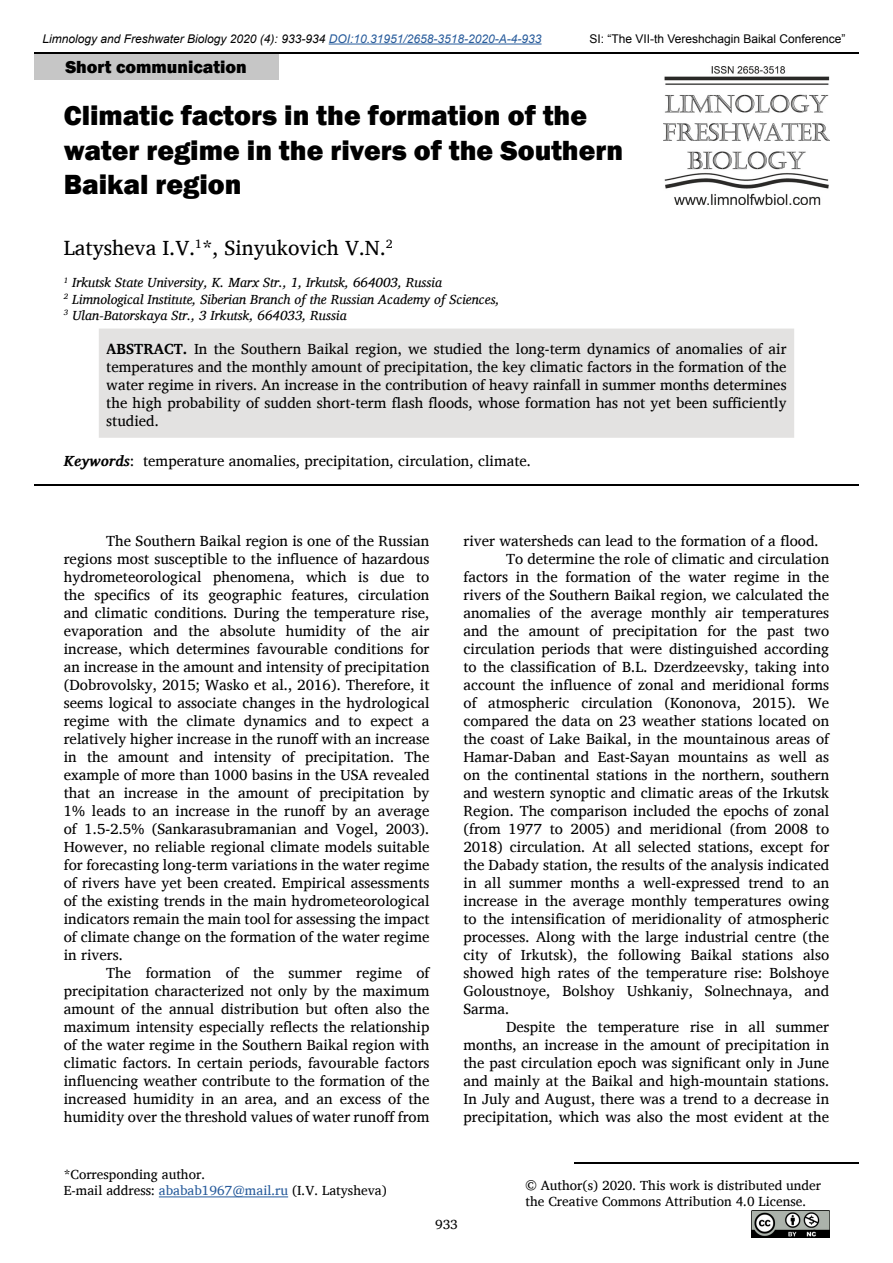
<style>
.page{position:relative;width:893px;height:1263px;background:#fff}
.page>*{position:absolute;margin:0;border:0;box-sizing:border-box;transform-origin:0 0}
.header_article{font:800 28.5px/34.2px "Franklin Gothic";color:#000}
.Autors{font:21px "Charis SIL";color:#000}
.t1{font:800 18px "Franklin Gothic";color:#000}
.body_regular{font:15px/18px "Charis SIL";color:#000;text-align:justify}
.Instituts{font:italic 13.5px "Charis SIL";color:#000}
.small_regular{font:13.5px "Charis SIL";color:#000}
.t2{font:italic 12px "Arial";color:#000}
.t3{font:12px "Arial";color:#000}
.s1{color:#275b9b}
.s2{font-weight:700}
.s3{font-weight:700;font-style:italic}
</style>
<div class="page">
<hr style="left:34px;top:52px;width:825px;height:2px;background:#000">
<hr style="left:329px;top:44px;width:213px;height:1px;background:#275b9b">
<img style="left:663px;top:67px;width:166px;height:138px">
<div style="left:34px;top:54px;width:244px;height:26px;background:#c6c6c6"></div>
<img style="left:751px;top:1210px;width:78px;height:27px">
<hr style="left:574px;top:1162px;width:285px;height:1px;background:#000">
<hr style="left:159px;top:1196px;width:129px;height:1px;background:#275b9b">
<div style="left:99px;top:328px;width:695px;height:110px;background:#e3e2e1"></div>
<hr style="left:34px;top:484px;width:825px;height:2px;background:#000">
<p class="t2" style="left:43px;top:31px;width:500px">Limnology and Freshwater Biology 2020 (4): 933-934 <span class="s1">DOI:10.31951/2658-3518-2020-A-4-933</span></p>
<p class="t3" style="left:589px;top:31px;width:258px">SI: “The VII-th Vereshchagin Baikal Conference”</p>
<p class="t1" style="left:65px;top:55px;width:183px">Short communication</p>
<p class="header_article" style="left:64px;top:99px;width:561px">Climatic factors in the formation of the water regime in the rivers of the Southern<br>Baikal region</p>
<p class="Autors" style="left:64px;top:236px;width:331px">Latysheva I.V.<sup>1</sup>*, Sinyukovich V.N.<sup>2</sup></p>
<p class="Instituts" style="left:64px;top:275px;width:380px"><sup>1</sup> Irkutsk State University, K. Marx Str., 1, Irkutsk, 664003, Russia</p>
<p class="Instituts" style="left:64px;top:291px;width:437px"><sup>2</sup> Limnological Institute, Siberian Branch of the Russian Academy of Sciences,</p>
<p class="Instituts" style="left:64px;top:307px;width:284px"><sup>3</sup> Ulan-Batorskaya Str., 3 Irkutsk, 664033, Russia</p>
<p class="body_regular" style="left:106px;top:340px;width:682px"><span class="s2">ABSTRACT.</span> In the Southern Baikal region, we studied the long-term dynamics of anomalies of air temperatures and the monthly amount of precipitation, the key climatic factors in the formation of the water regime in rivers. An increase in the contribution of heavy rainfall in summer months determines the high probability of sudden short-term flash floods, whose formation has not yet been sufficiently studied.</p>
<p class="body_regular" style="left:64px;top:452px;width:469px"><span class="s3">Keywords</span>: temperature anomalies, precipitation, circulation, climate.</p>
<p class="body_regular" style="left:64px;top:532px;width:367px;text-indent:43px">The Southern Baikal region is one of the Russian regions most susceptible to the influence of hazardous hydrometeorological phenomena, which is due to the specifics of its geographic features, circulation and climatic conditions. During the temperature rise, evaporation and the absolute humidity of the air increase, which determines favourable conditions for an increase in the amount and intensity of precipitation (Dobrovolsky, 2015; Wasko et al., 2016). Therefore, it seems logical to associate changes in the hydrological regime with the climate dynamics and to expect a relatively higher increase in the runoff with an increase in the amount and intensity of precipitation. The example of more than 1000 basins in the USA revealed that an increase in the amount of precipitation by 1% leads to an increase in the runoff by an average of 1.5-2.5% (Sankarasubramanian and Vogel, 2003).<br>However, no reliable regional climate models suitable for forecasting long-term variations in the water regime of rivers have yet been created. Empirical assessments of the existing trends in the main hydrometeorological indicators remain the main tool for assessing the impact of climate change on the formation of the water regime in rivers.</p>
<p class="body_regular" style="left:64px;top:964px;width:367px;text-indent:43px">The formation of the summer regime of precipitation characterized not only by the maximum amount of the annual distribution but often also the maximum intensity especially reflects the relationship of the water regime in the Southern Baikal region with climatic factors. In certain periods, favourable factors influencing weather contribute to the formation of the increased humidity in an area, and an excess of the humidity over the threshold values of water runoff from</p>
<p class="small_regular" style="left:64px;top:1166px;width:143px">*Corresponding author.</p>
<p class="small_regular" style="left:64px;top:1182px;width:324px">E-mail address: <span class="s1">ababab1967@mail.ru</span> (I.V. Latysheva)</p>
<p class="body_regular" style="left:463px;top:532px;width:357px">river watersheds can lead to the formation of a flood.</p>
<p class="body_regular" style="left:463px;top:550px;width:367px;text-indent:43px">To determine the role of climatic and circulation factors in the formation of the water regime in the rivers of the Southern Baikal region, we calculated the anomalies of the average monthly air temperatures and the amount of precipitation for the past two circulation periods that were distinguished according to the classification of B.L. Dzerdzeevsky, taking into account the influence of zonal and meridional forms of atmospheric circulation (Kononova, 2015). We compared the data on 23 weather stations located on the coast of Lake Baikal, in the mountainous areas of Hamar-Daban and East-Sayan mountains as well as on the continental stations in the northern, southern and western synoptic and climatic areas of the Irkutsk Region. The comparison included the epochs of zonal (from 1977 to 2005) and meridional (from 2008 to 2018) circulation. At all selected stations, except for the Dabady station, the results of the analysis indicated in all summer months a well-expressed trend to an increase in the average monthly temperatures owing to the intensification of meridionality of atmospheric processes. Along with the large industrial centre (the city of Irkutsk), the following Baikal stations also showed high rates of the temperature rise: Bolshoye Goloustnoye, Bolshoy Ushkaniy, Solnechnaya, and Sarma.</p>
<p class="body_regular" style="left:463px;top:1018px;width:367px;text-indent:43px">Despite the temperature rise in all summer months, an increase in the amount of precipitation in the past circulation epoch was significant only in June and mainly at the Baikal and high-mountain stations.<br>In July and August, there was a trend to a decrease in precipitation, which was also the most evident at the</p>
<p class="small_regular" style="left:526px;top:1177px;width:297px">© Author(s) 2020. This work is distributed under</p>
<p class="small_regular" style="left:526px;top:1193px;width:282px">the Creative Commons Attribution 4.0 License.</p>
<p class="small_regular" style="left:435px;top:1216px;width:24px">933</p>
</div>
